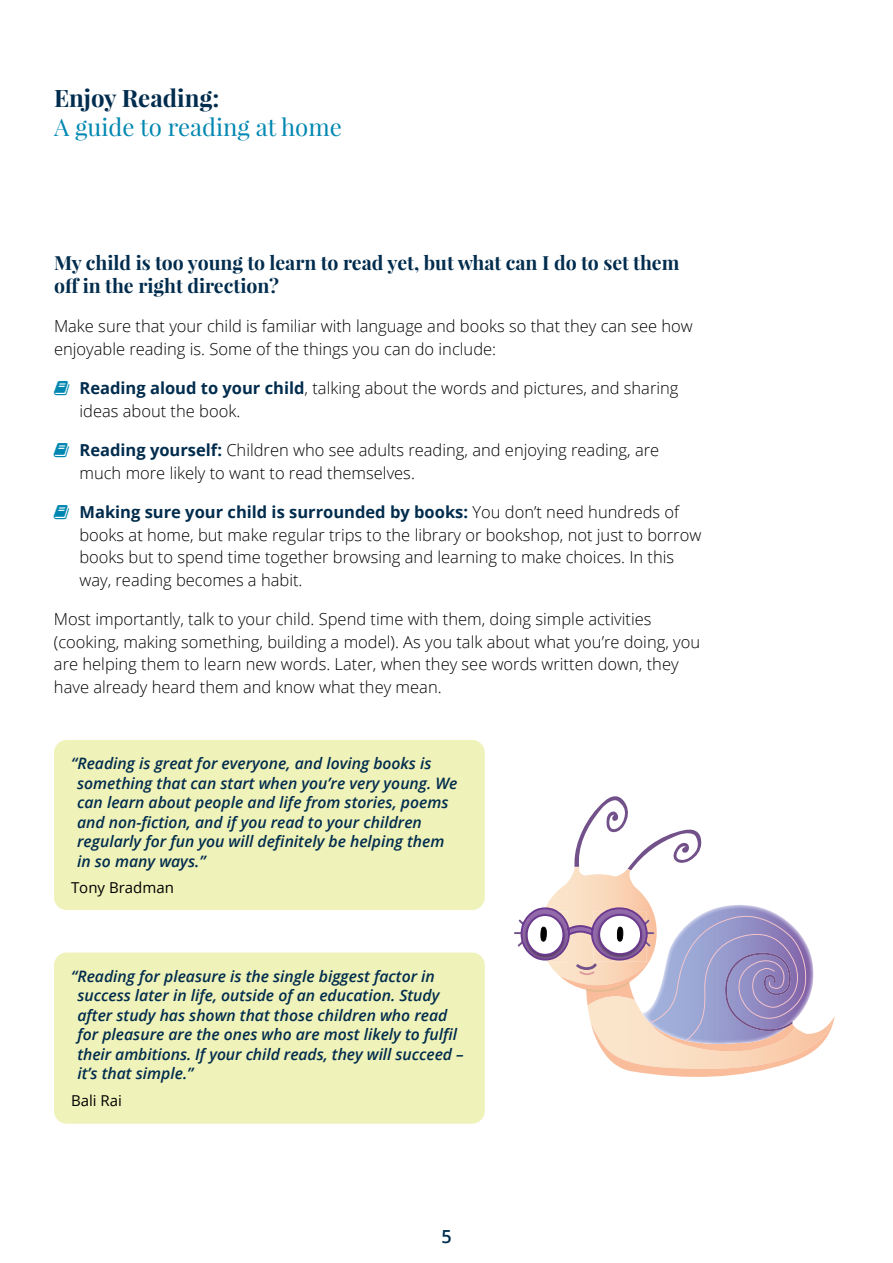
<style>
.page{position:relative;width:893px;height:1263px;background:#fff}
.page>*{position:absolute;margin:0;border:0;box-sizing:border-box;transform-origin:0 0}
.t1{font:24px "Playfair Display";color:#0087b1}
.t2{font:700 24px "Playfair Display";color:#002c4d}
.t3{font:700 19.5px/22.5px "Playfair Display";color:#002c4d}
.t4{font:600 18px "Open Sans";color:#002c4d}
.t5{font:300 16.5px/22.5px "Open Sans";color:#000}
.t6{font:italic 600 15.75px/19.5px "Open Sans";color:#002c4d}
.t7{font:15px "Open Sans";color:#000}
.s1{font-weight:700;color:#002c4d}
</style>
<div class="page">
<div style="left:54px;top:740px;width:431px;height:170px;background:#eff2b9;border-radius:13px"></div>
<div style="left:54px;top:952px;width:431px;height:172px;background:#eff2b9;border-radius:13px"></div>
<svg style="left:514px;top:796px;width:321px;height:281px"></svg>
<h1 class="t2" style="left:54px;top:83px;width:167px">Enjoy Reading:</h1>
<h1 class="t1" style="left:54px;top:112px;width:289px">A guide to reading at home</h1>
<p class="t3" style="left:54px;top:251px;width:627px">My child is too young to learn to read yet, but what can I do to set them off in the right direction?</p>
<p class="t5" style="left:54px;top:314px;width:640px">Make sure that your child is familiar with language and books so that they can see how enjoyable reading is. Some of the things you can do include:</p>
<p class="t5" style="left:80px;top:376px;width:600px"><span class="s1">Reading aloud to your child</span>, talking about the words and pictures, and sharing ideas about the book.</p>
<p class="t5" style="left:79px;top:438px;width:581px"><span class="s1">Reading yourself:</span> Children who see adults reading, and enjoying reading, are much more likely to want to read themselves.</p>
<p class="t5" style="left:79px;top:500px;width:623px"><span class="s1">Making sure your child is surrounded by books:</span> You don’t need hundreds of books at home, but make regular trips to the library or bookshop, not just to borrow books but to spend time together browsing and learning to make choices. In this way, reading becomes a habit.</p>
<p class="t5" style="left:54px;top:608px;width:648px">Most importantly, talk to your child. Spend time with them, doing simple activities (cooking, making something, building a model). As you talk about what you’re doing, you are helping them to learn new words. Later, when they see words written down, they have already heard them and know what they mean.</p>
<p class="t6" style="left:77px;top:753px;width:382px;text-indent:-6px">“Reading is great for everyone, and loving books is something that can start when you’re very young. We can learn about people and life from stories, poems and non-fiction, and if you read to your children regularly for fun you will definitely be helping them in so many ways.”</p>
<p class="t7" style="left:71px;top:877px;width:104px">Tony Bradman</p>
<p class="t6" style="left:77px;top:966px;width:388px;text-indent:-6px">“Reading for pleasure is the single biggest factor in success later in life, outside of an education. Study after study has shown that those children who read for pleasure are the ones who are most likely to fulfil their ambitions. If your child reads, they will succeed – it’s that simple.”</p>
<p class="t7" style="left:71px;top:1090px;width:52px">Bali Rai</p>
<p class="t4" style="left:441px;top:1224px;width:12px">5</p>
</div>
